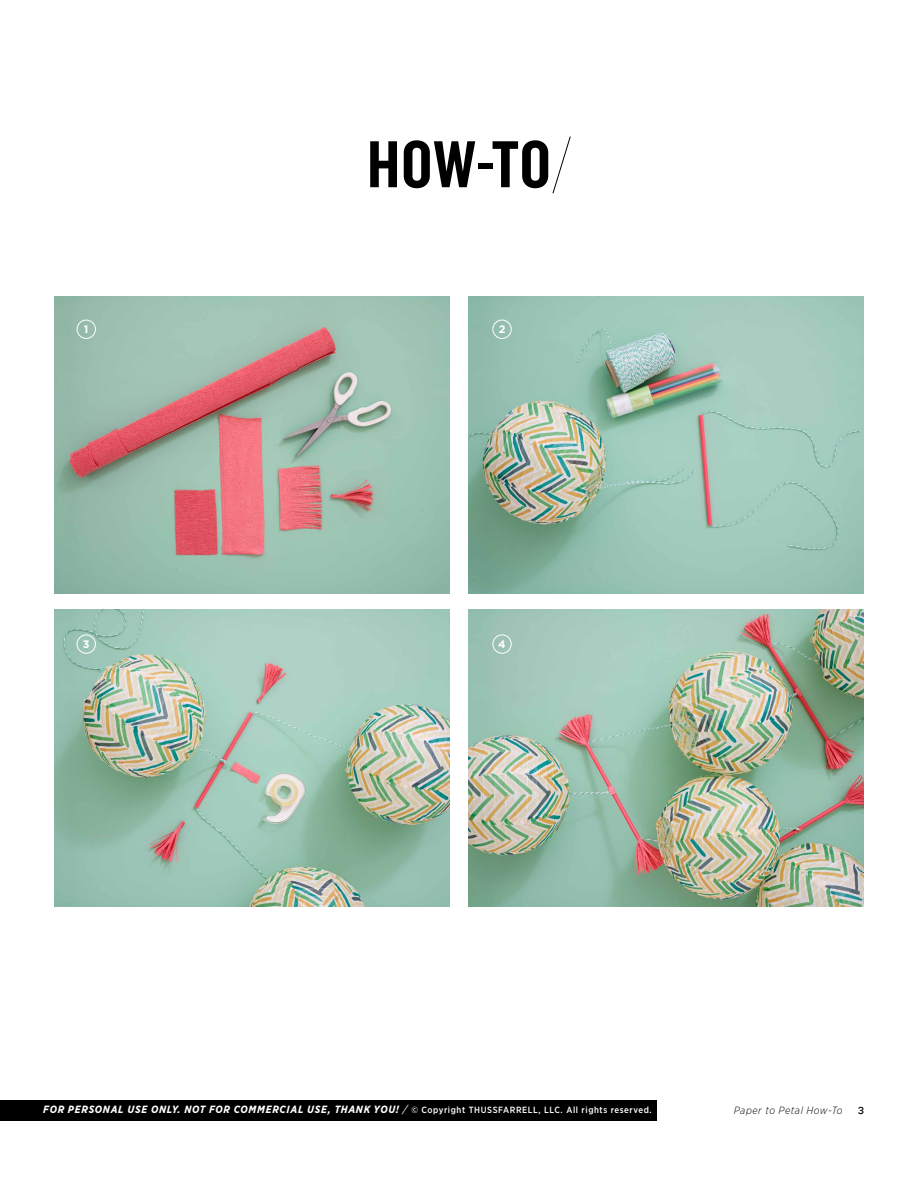
<style>
.page{position:relative;width:918px;height:1188px;background:#fff}
.page>*{position:absolute;margin:0;border:0;box-sizing:border-box;transform-origin:0 0}
.t1{font:69px "Knockout HTF49 Liteweight";color:#000}
.t2{font:700 10.8px "Gotham";color:#fff}
.t3{font:italic 700 10.5px "Gotham Narrow";letter-spacing:.065em;color:#fff}
.t4{font:italic 300 10.5px "Gotham Narrow";letter-spacing:.05em;color:#000}
.t5{font:10.5px "Knockout HTF32 Junior Cruiserwt";color:#000}
.s1{font-weight:400}
.s2{font-weight:500;font-style:normal;font-size:9px}
</style>
<div class="page">
<div style="left:0;top:1100px;width:657px;height:20px;background:#000"></div>
<svg style="left:552px;top:136px;width:19px;height:58px"></svg>
<img style="left:54px;top:296px;width:396px;height:297px">
<img style="left:468px;top:296px;width:396px;height:297px">
<img style="left:54px;top:609px;width:396px;height:297px">
<img style="left:468px;top:609px;width:396px;height:297px">
<div style="left:77px;top:320px;width:19px;height:19px;border:1px solid #fff;border-radius:50%"></div>
<div style="left:492px;top:320px;width:20px;height:19px;border:1px solid #fff;border-radius:50%"></div>
<div style="left:77px;top:634px;width:19px;height:20px;border:1px solid #fff;border-radius:50%"></div>
<div style="left:492px;top:634px;width:20px;height:20px;border:1px solid #fff;border-radius:50%"></div>
<h1 class="t1" style="left:367px;top:128px;width:185px">HOW-TO</h1>
<p class="t2" style="left:84px;top:322px;width:6px">1</p>
<p class="t2" style="left:499px;top:322px;width:8px">2</p>
<p class="t2" style="left:83px;top:637px;width:8px">3</p>
<p class="t2" style="left:498px;top:637px;width:9px">4</p>
<p class="t3" style="left:43px;top:1103px;width:610px">FOR PERSONAL USE ONLY. NOT FOR COMMERCIAL USE, THANK YOU! <span class="s1">/</span> <span class="s2">© Copyright THUSSFARRELL, LLC. All rights reserved.</span></p>
<p class="t4" style="left:734px;top:1104px;width:110px">Paper to Petal How-To</p>
<p class="t5" style="left:858px;top:1105px;width:8px">3</p>
</div>
